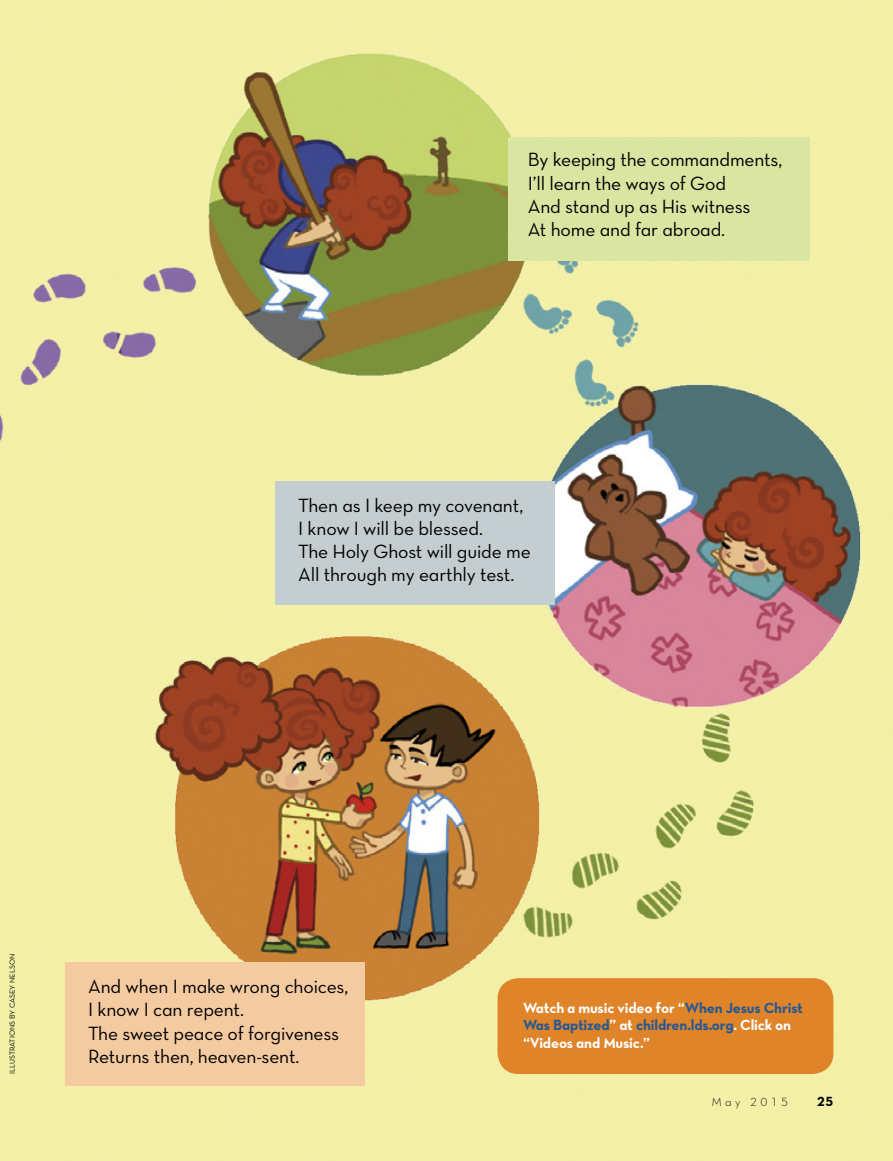
<style>
.page{position:relative;width:893px;height:1161px;background:#fff}
.page>*{position:absolute;margin:0;border:0;box-sizing:border-box;transform-origin:0 0}
.POETRY_line{font:19.5px "Neutralds Lat Book Alt";letter-spacing:-.01em;color:#000}
.POETRY_line_first{font:19.5px "Neutralds Lat Book Alt";letter-spacing:-.01em;color:#000}
.POETRY_line_last{font:19.5px "Neutralds Lat Book Alt";letter-spacing:-.01em;color:#000}
.INFO_para_neutra{font:15px/17.2px "Neutralds Lat Bold Alt";letter-spacing:-.01em;color:#fff}
.Folio_R{font:13.5px "Neutralds Lat Bold Alt";color:#000}
.Folio_R-2{font:12px "Neutralds Lat Light Alt";letter-spacing:.28em;color:#000}
.t1{font:7.5px "Neutralds Lat Book Alt";color:#000}
.s1{color:#235897}
</style>
<div class="page">
<div style="left:0;top:1030px;width:893px;height:131px;background:#f3f0a7"></div>
<img style="left:0;top:0;width:893px;height:1030px">
<div style="left:497px;top:978px;width:336px;height:96px;background:#e08429;border-radius:21px"></div>
<div style="left:65px;top:962px;width:300px;height:124px;background:#f4caa1"></div>
<div style="left:275px;top:481px;width:280px;height:124px;background:#c4ced0"></div>
<div style="left:508px;top:137px;width:302px;height:123px;background:#d9e5a1"></div>
<p class="POETRY_line_first" style="left:528px;top:145px;width:256px">By keeping the commandments,</p>
<p class="POETRY_line" style="left:528px;top:168px;width:200px">I’ll learn the ways of God</p>
<p class="POETRY_line" style="left:528px;top:191px;width:224px">And stand up as His witness</p>
<p class="POETRY_line_last" style="left:528px;top:215px;width:199px">At home and far abroad.</p>
<p class="POETRY_line_first" style="left:298px;top:490px;width:227px">Then as I keep my covenant,</p>
<p class="POETRY_line" style="left:298px;top:513px;width:186px">I know I will be blessed.</p>
<p class="POETRY_line" style="left:298px;top:537px;width:234px">The Holy Ghost will guide me</p>
<p class="POETRY_line_last" style="left:298px;top:560px;width:218px">All through my earthly test.</p>
<p class="t1" style="left:7px;top:1074px;width:122px;rotate:-90deg">ILLUSTRATIONS BY CASEY NELSON</p>
<p class="POETRY_line_first" style="left:88px;top:972px;width:262px">And when I make wrong choices,</p>
<p class="POETRY_line" style="left:88px;top:995px;width:157px">I know I can repent.</p>
<p class="POETRY_line" style="left:88px;top:1018px;width:253px">The sweet peace of forgiveness</p>
<p class="POETRY_line_last" style="left:88px;top:1041px;width:213px">Returns then, heaven-sent.</p>
<p class="INFO_para_neutra" style="left:523px;top:999px;width:281px">Watch a music video for “<span class="s1">When Jesus Christ<br>Was Baptized</span>” at <span class="s1">children.lds.org</span>. Click on “Videos and Music.”</p>
<p class="Folio_R-2" style="left:712px;top:1093px;width:78px">May 2015</p>
<p class="Folio_R" style="left:817px;top:1090px;width:18px">25</p>
</div>
